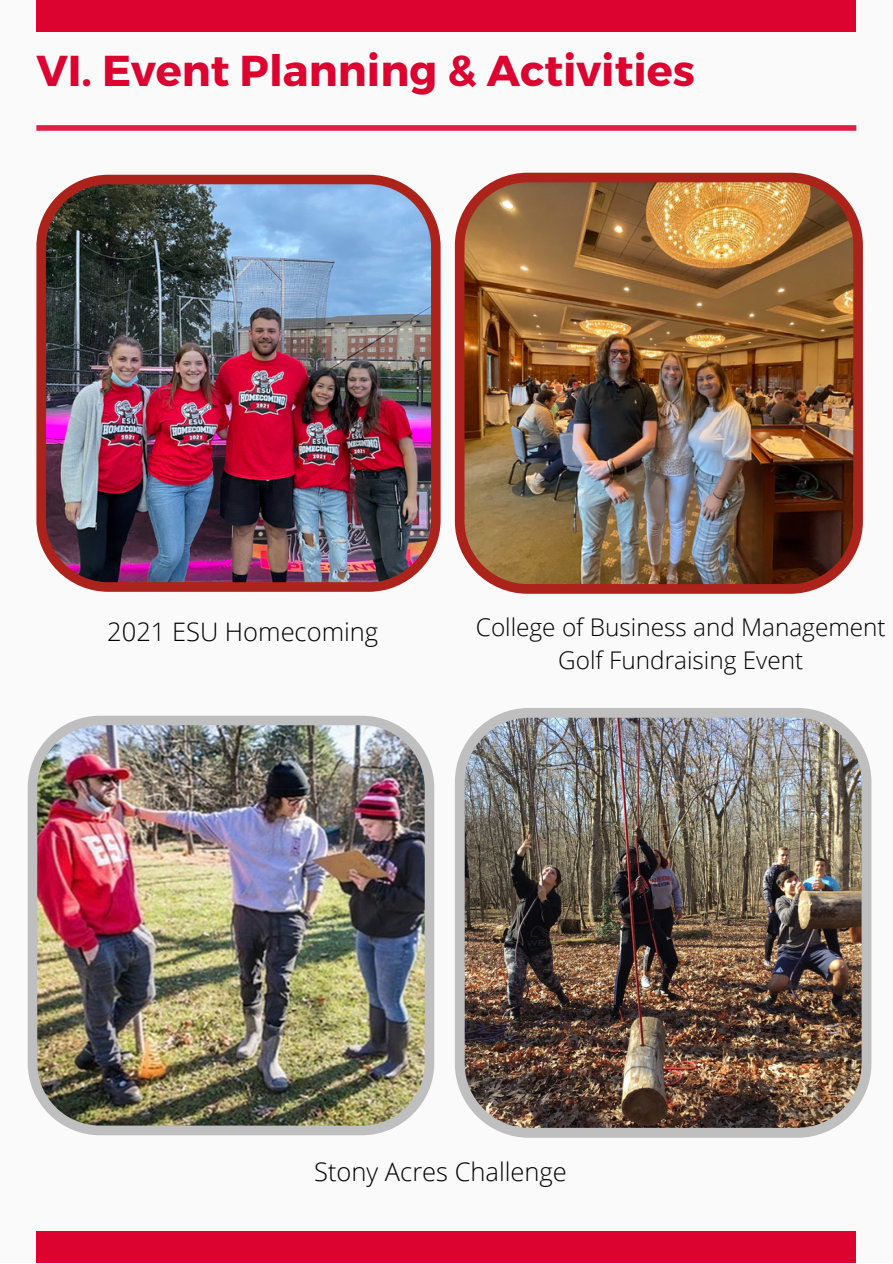
<style>
.page{position:relative;width:893px;height:1264px;background:#fff}
.page>*{position:absolute;margin:0;border:0;box-sizing:border-box;transform-origin:0 0}
.t1{font:700 43.2px "Montserrat";color:#dc0330}
.t2{font:300 25.5px "Open Sans";color:#000}
.t3{font:300 24.3px/33.3px "Open Sans";color:#000;text-align:center}
</style>
<div class="page">
<div style="left:0;top:0;width:892px;height:1262px;background:#fafafa"></div>
<div style="left:36px;top:125px;width:820px;height:6px;background:#df1f46"></div>
<div style="left:36px;top:0;width:820px;height:31px;background:#dc0330"></div>
<div style="left:36px;top:1231px;width:820px;height:31px;background:#dc0330"></div>
<img style="left:455px;top:173px;width:407px;height:420px">
<img style="left:36px;top:175px;width:404px;height:417px">
<img style="left:455px;top:708px;width:416px;height:429px">
<img style="left:28px;top:715px;width:406px;height:420px">
<p class="t1" style="left:36px;top:43px;width:660px">VI. Event Planning &amp; Activities</p>
<p class="t2" style="left:107px;top:614px;width:272px">2021 ESU Homecoming</p>
<p class="t3" style="left:476px;top:610px;width:411px">College of Business and Management<br>Golf Fundraising Event</p>
<p class="t2" style="left:314px;top:1153px;width:254px">Stony Acres Challenge</p>
</div>
